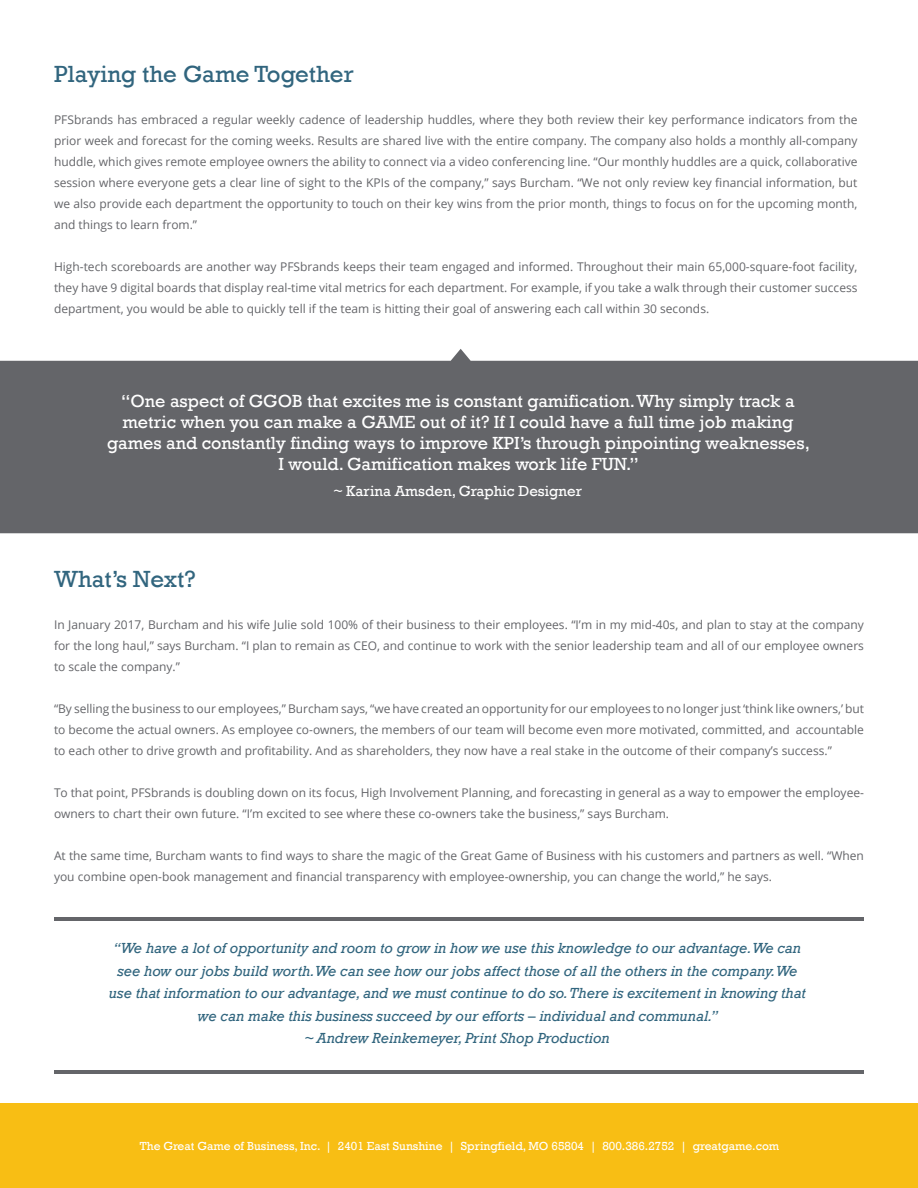
<style>
.page{position:relative;width:918px;height:1188px;background:#fff}
.page>*{position:absolute;margin:0;border:0;box-sizing:border-box;transform-origin:0 0}
.t1{font:24px "Rockwell";color:#31657e}
.t2{font:18px/21px "Rockwell";color:#fff;text-align:center}
.t3{font:italic 15px/22.5px "Rockwell";color:#31657e;text-align:center}
.t4{font:15px "Rockwell";color:#fff}
.t5{font:12px/21px "Open Sans";color:#646569;text-align:justify}
.t6{font:12px "Rockwell";color:#fff}
</style>
<div class="page">
<div style="left:0;top:1103px;width:918px;height:85px;background:#f8be14"></div>
<hr style="left:54px;top:917px;width:810px;height:3px;background:#646569">
<hr style="left:54px;top:1071px;width:810px;height:3px;background:#646569">
<div style="left:0;top:349px;width:918px;height:184px;background:#646569"></div>
<h1 class="t1" style="left:54px;top:60px;width:301px">Playing the Game Together</h1>
<p class="t5" style="left:54px;top:109px;width:805px">PFSbrands has embraced a regular weekly cadence of leadership huddles, where they both review their key performance indicators from the prior week and forecast for the coming weeks. Results are shared live with the entire company. The company also holds a monthly all-company huddle, which gives remote employee owners the ability to connect via a video conferencing line. “Our monthly huddles are a quick, collaborative session where everyone gets a clear line of sight to the KPIs of the company,” says Burcham. “We not only review key financial information, but we also provide each department the opportunity to touch on their key wins from the prior month, things to focus on for the upcoming month, and things to learn from.”</p>
<p class="t5" style="left:54px;top:256px;width:805px">High-tech scoreboards are another way PFSbrands keeps their team engaged and informed. Throughout their main 65,000-square-foot facility, they have 9 digital boards that display real-time vital metrics for each department. For example, if you take a walk through their customer success department, you would be able to quickly tell if the team is hitting their goal of answering each call within 30 seconds.</p>
<p class="t2" style="left:107px;top:391px;width:704px">“One aspect of GGOB that excites me is constant gamification. Why simply track a metric when you can make a GAME out of it? If I could have a full time job making games and constantly finding ways to improve KPI’s through pinpointing weaknesses, I would. Gamification makes work life FUN.”</p>
<p class="t4" style="left:334px;top:482px;width:250px">~ Karina Amsden, Graphic Designer</p>
<h1 class="t1" style="left:54px;top:565px;width:143px">What’s Next?</h1>
<p class="t5" style="left:54px;top:614px;width:811px">In January 2017, Burcham and his wife Julie sold 100% of their business to their employees. “I’m in my mid-40s, and plan to stay at the company for the long haul,” says Burcham. “I plan to remain as CEO, and continue to work with the senior leadership team and all of our employee owners to scale the company.”</p>
<p class="t5" style="left:54px;top:698px;width:812px">“By selling the business to our employees,” Burcham says, “we have created an opportunity for our employees to no longer just ‘think like owners,’ but to become the actual owners. As employee co-owners, the members of our team will become even more motivated, committed, and accountable to each other to drive growth and profitability. And as shareholders, they now have a real stake in the outcome of their company’s success.”</p>
<p class="t5" style="left:54px;top:782px;width:812px">To that point, PFSbrands is doubling down on its focus, High Involvement Planning, and forecasting in general as a way to empower the employee&shy;owners to chart their own future. “I’m excited to see where these co-owners take the business,” says Burcham.</p>
<p class="t5" style="left:54px;top:845px;width:812px">At the same time, Burcham wants to find ways to share the magic of the Great Game of Business with his customers and partners as well. “When you combine open-book management and financial transparency with employee-ownership, you can change the world,” he says.</p>
<p class="t3" style="left:109px;top:937px;width:698px">“We have a lot of opportunity and room to grow in how we use this knowledge to our advantage.We can see how our jobs build worth.We can see how our jobs affect those of all the others in the company.We use that information to our advantage, and we must continue to do so. There is excitement in knowing that we can make this business succeed by our efforts – individual and communal.”<br>~ Andrew Reinkemeyer, Print Shop Production</p>
<p class="t6" style="left:140px;top:1139px;width:641px">The Great Game of Business, Inc. | 2401 East Sunshine | Springfield, MO 65804 | 800.386.2752 | greatgame.com</p>
</div>
